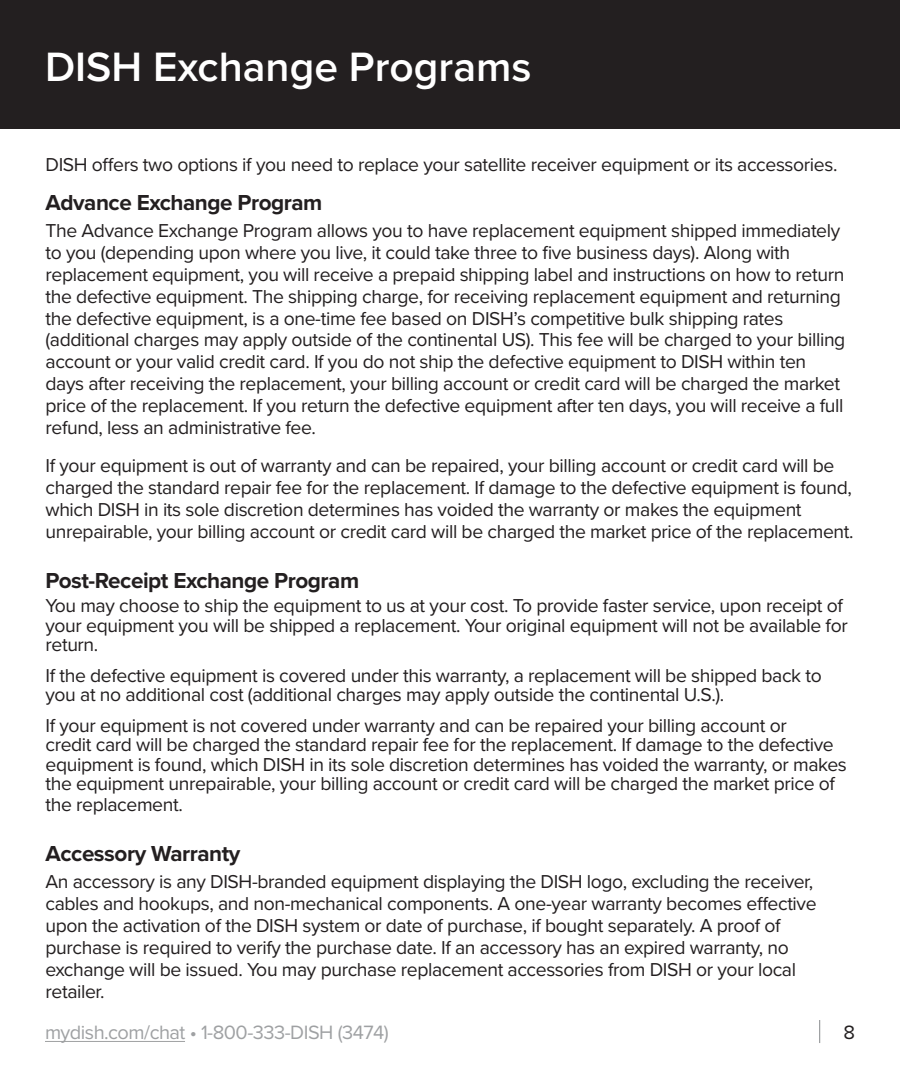
<style>
.page{position:relative;width:900px;height:1080px;background:#fff}
.page>*{position:absolute;margin:0;border:0;box-sizing:border-box;transform-origin:0 0}
.Heading_1{font:600 42.5px "Proxima Nova";color:#fff}
.Heading_3{font:700 22.5px "Proxima Nova";letter-spacing:-.02em;color:#231f20}
.t1{font:20px "Proxima Nova";letter-spacing:-.025em;color:#9fa1a3}
.t2{font:20px "Proxima Nova";color:#231f20}
.Intro_and_Warranty{font:19.5px/22px "Proxima Nova";letter-spacing:-.02em;color:#231f20}
</style>
<div class="page">
<div style="left:0;top:0;width:900px;height:129px;background:#231f20"></div>
<hr style="left:45px;top:1041px;width:140px;height:1px;background:#9fa1a3">
<svg style="left:819px;top:1020px;width:1px;height:23px"></svg>
<p class="Heading_1" style="left:45px;top:35px;width:488px">DISH Exchange Programs</p>
<p class="Intro_and_Warranty" style="left:46px;top:153px;width:794px">DISH offers two options if you need to replace your satellite receiver equipment or its accessories.</p>
<p class="Heading_3" style="left:46px;top:185px;width:278px">Advance Exchange Program</p>
<p class="Intro_and_Warranty" style="left:46px;top:219px;width:801px">The Advance Exchange Program allows you to have replacement equipment shipped immediately to you (depending upon where you live, it could take three to five business days). Along with replacement equipment, you will receive a prepaid shipping label and instructions on how to return the defective equipment. The shipping charge, for receiving replacement equipment and returning the defective equipment, is a one-time fee based on DISH’s competitive bulk shipping rates (additional charges may apply outside of the continental US). This fee will be charged to your billing account or your valid credit card. If you do not ship the defective equipment to DISH within ten days after receiving the replacement, your billing account or credit card will be charged the market price of the replacement. If you return the defective equipment after ten days, you will receive a full refund, less an administrative fee.</p>
<p class="Intro_and_Warranty" style="left:46px;top:454px;width:810px">If your equipment is out of warranty and can be repaired, your billing account or credit card will be charged the standard repair fee for the replacement. If damage to the defective equipment is found, which DISH in its sole discretion determines has voided the warranty or makes the equipment unrepairable, your billing account or credit card will be charged the market price of the replacement.</p>
<p class="Heading_3" style="left:46px;top:563px;width:315px">Post-Receipt Exchange Program</p>
<p class="Intro_and_Warranty" style="left:46px;top:595px;width:804px;line-height:19.5px">You may choose to ship the equipment to us at your cost. To provide faster service, upon receipt of your equipment you will be shipped a replacement. Your original equipment will not be available for return.</p>
<p class="Intro_and_Warranty" style="left:46px;top:665px;width:778px;line-height:19.5px">If the defective equipment is covered under this warranty, a replacement will be shipped back to you at no additional cost (additional charges may apply outside the continental U.S.).</p>
<p class="Intro_and_Warranty" style="left:46px;top:715px;width:803px;line-height:19.5px">If your equipment is not covered under warranty and can be repaired your billing account or<br>credit card will be charged the standard repair fee for the replacement. If damage to the defective equipment is found, which DISH in its sole discretion determines has voided the warranty, or makes the equipment unrepairable, your billing account or credit card will be charged the market price of</p>
<p class="Intro_and_Warranty" style="left:46px;top:793px;width:139px">the replacement.</p>
<p class="Heading_3" style="left:46px;top:837px;width:196px">Accessory Warranty</p>
<p class="Intro_and_Warranty" style="left:46px;top:870px;width:773px">An accessory is any DISH-branded equipment displaying the DISH logo, excluding the receiver, cables and hookups, and non-mechanical components. A one-year warranty becomes effective upon the activation of the DISH system or date of purchase, if bought separately. A proof of purchase is required to verify the purchase date. If an accessory has an expired warranty, no exchange will be issued. You may purchase replacement accessories from DISH or your local retailer.</p>
<p class="t1" style="left:45px;top:1017px;width:345px">mydish.com/chat • 1-800-333-DISH (3474)</p>
<p class="t2" style="left:843px;top:1017px;width:13px">8</p>
</div>
